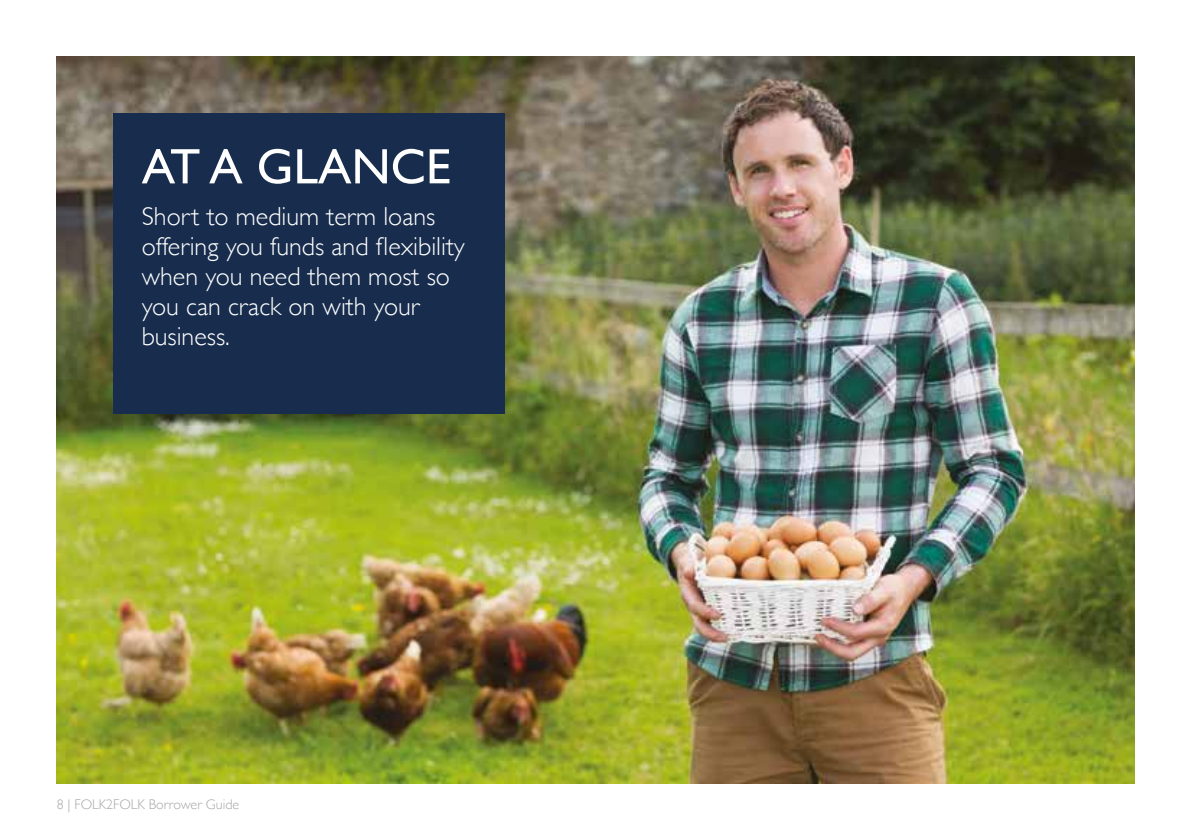
<style>
.page{position:relative;width:1191px;height:840px;background:#fff}
.page>*{position:absolute;margin:0;border:0;box-sizing:border-box;transform-origin:0 0}
.t1{font:50px "Gill Sans";color:#fff}
.t2{font:300 26px/30px "Gill Sans";color:#fff}
.t3{font:300 14px "Gill Sans";color:#a8a8a7}
</style>
<div class="page">
<img style="left:57px;top:57px;width:1077px;height:725px">
<div style="left:113px;top:113px;width:392px;height:301px;background:#182d4d"></div>
<h1 class="t1" style="left:142px;top:137px;width:310px">AT A GLANCE</h1>
<p class="t2" style="left:142px;top:200px;width:324px">Short to medium term loans offering you funds and flexibility when you need them most so you can crack on with your business.</p>
<p class="t3" style="left:57px;top:792px;width:184px">8 | FOLK2FOLK Borrower Guide</p>
</div>
